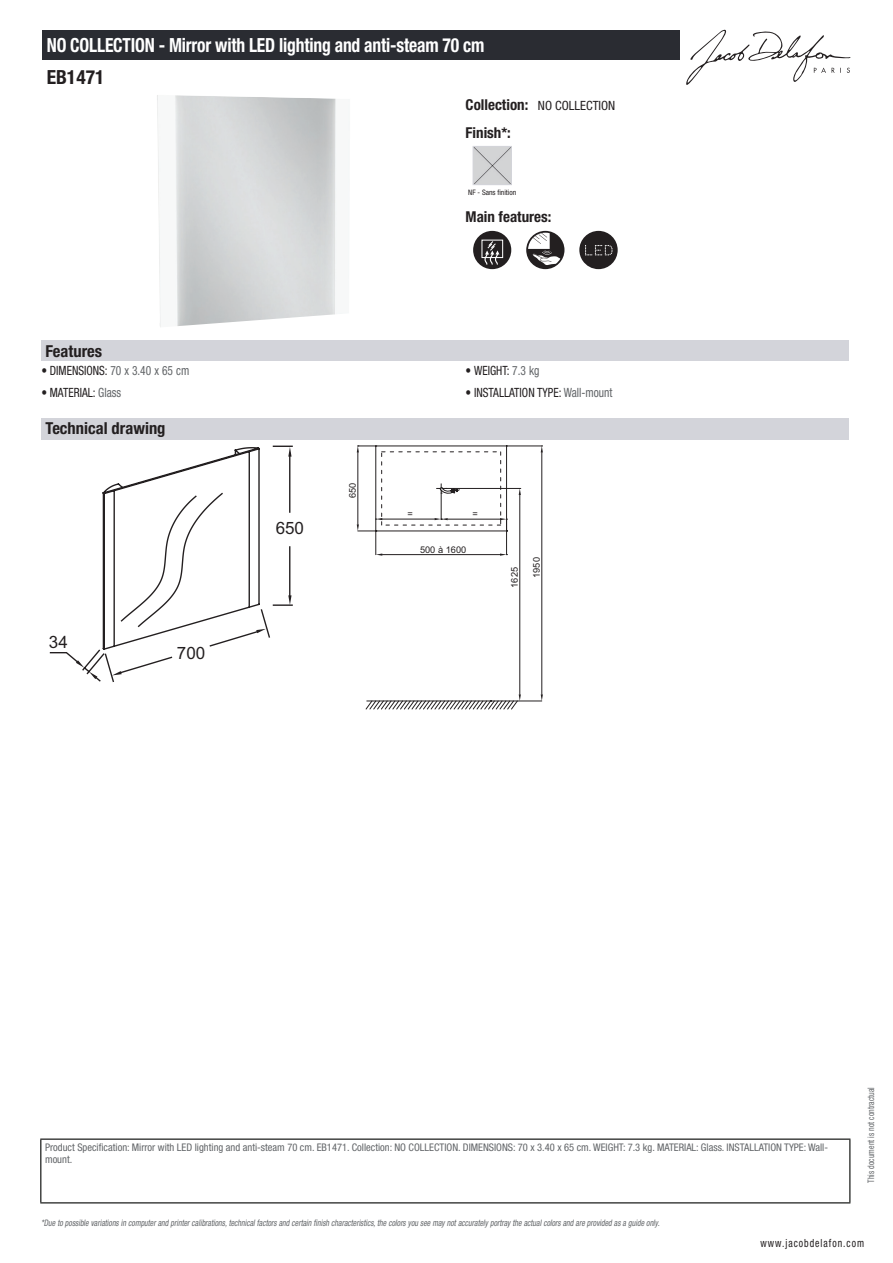
<style>
.page{position:relative;width:893px;height:1263px;background:#fff}
.page>*{position:absolute;margin:0;border:0;box-sizing:border-box;transform-origin:0 0}
.t1{font:700 condensed 19.5px "Helvetica Neue LT Std";letter-spacing:-.01em;color:#fff;scale:.9 1}
.t2{font:700 condensed 19.5px "Helvetica Neue LT Std";color:#231f20}
.t3{font:16.95px "Arial";color:#231f20}
.t4{font:700 condensed 16.5px "Helvetica Neue LT Std";color:#231f20}
.t5{font:700 condensed 15px "Helvetica Neue LT Std";color:#231f20}
.t6{font:condensed 12.75px "Helvetica Neue LT Std";color:#231f20;scale:.9 1}
.t7{font:condensed 12.75px "Helvetica Neue LT Std";color:#231f20}
.t8{font:condensed 11.25px "Helvetica Neue LT Std";letter-spacing:.1em;color:#231f20;scale:.87 1}
.t9{font:condensed 10.5px/12px "Helvetica Neue LT Std";color:#626568}
.t10{font:9.3px "Arial";color:#231f20}
.t11{font:italic condensed 9px "Helvetica Neue LT Std";color:#626568;scale:.87 1}
.t12{font:condensed 9px "Helvetica Neue LT Std";color:#626568;scale:.87 1}
.t13{font:condensed 7.5px "Helvetica Neue LT Std";color:#231f20}
.s1{font-weight:700;font-size:15px}
.s2{color:#626568}
</style>
<div class="page">
<svg style="left:686px;top:30px;width:164px;height:55px"></svg>
<img style="left:157px;top:95px;width:184px;height:232px">
<img style="left:475px;top:148px;width:35px;height:35px">
<div style="left:473px;top:146px;width:39px;height:39px;border:1px solid #d3d4da"></div>
<svg style="left:473px;top:231px;width:38px;height:38px"></svg>
<div style="left:481px;top:240px;width:22px;height:18px;border:1px solid #fff"></div>
<svg style="left:526px;top:231px;width:38px;height:38px"></svg>
<svg style="left:579px;top:231px;width:39px;height:38px"></svg>
<div style="left:41px;top:340px;width:808px;height:21px;background:#d3d4da"></div>
<div style="left:41px;top:418px;width:808px;height:21px;background:#d3d4da"></div>
<svg style="left:49px;top:446px;width:244px;height:236px"></svg>
<svg style="left:288px;top:595px;width:4px;height:10px"></svg>
<svg style="left:288px;top:447px;width:4px;height:10px"></svg>
<svg style="left:76px;top:660px;width:21px;height:19px"></svg>
<svg style="left:112px;top:629px;width:154px;height:46px"></svg>
<svg style="left:357px;top:446px;width:186px;height:263px"></svg>
<div style="left:43px;top:30px;width:637px;height:30px;background:#2a2c32"></div>
<hr style="left:40px;top:1138px;width:810px;height:2px;background:#040503">
<hr style="left:40px;top:1140px;width:1px;height:62px;background:#040503">
<hr style="left:849px;top:1140px;width:1px;height:62px;background:#040503">
<hr style="left:40px;top:1202px;width:810px;height:1px;background:#040503">
<h1 class="t1" style="left:47px;top:33px;width:488px">NO COLLECTION - Mirror with LED lighting and anti-steam 70 cm</h1>
<h1 class="t2" style="left:47px;top:65px;width:59px">EB1471</h1>
<h3 class="t7" style="left:466px;top:98px;width:151px"><span class="s1">Collection:</span> NO COLLECTION</h3>
<h3 class="t5" style="left:466px;top:123px;width:47px">Finish*:</h3>
<p class="t13" style="left:468px;top:188px;width:49px">NF - Sans finition</p>
<h3 class="t5" style="left:466px;top:208px;width:87px">Main features:</h3>
<h3 class="t4" style="left:46px;top:341px;width:58px">Features</h3>
<h3 class="t6" style="left:41px;top:363px;width:166px">• DIMENSIONS: <span class="s2">70 x 3.40 x 65 cm</span></h3>
<h3 class="t6" style="left:466px;top:363px;width:83px">• WEIGHT: <span class="s2">7.3 kg</span></h3>
<h3 class="t6" style="left:41px;top:385px;width:90px">• MATERIAL: <span class="s2">Glass</span></h3>
<h3 class="t6" style="left:466px;top:385px;width:165px">• INSTALLATION TYPE: <span class="s2">Wall-mount</span></h3>
<h3 class="t4" style="left:46px;top:419px;width:121px">Technical drawing</h3>
<h2 class="t3" style="left:49px;top:631px;width:20px">34</h2>
<h2 class="t3" style="left:177px;top:642px;width:30px">700</h2>
<h2 class="t3" style="left:276px;top:517px;width:30px">650</h2>
<p class="t10" style="left:346px;top:498px;width:17px;rotate:-90deg">650</p>
<p class="t10" style="left:407px;top:507px;width:7px">=</p>
<p class="t10" style="left:472px;top:507px;width:7px">=</p>
<p class="t10" style="left:420px;top:543px;width:48px">500 à 1600</p>
<p class="t10" style="left:508px;top:588px;width:22px;rotate:-90deg">1625</p>
<p class="t10" style="left:530px;top:578px;width:22px;rotate:-90deg">1950</p>
<p class="t9" style="left:45px;top:1141px;width:784px">Product Specification: Mirror with LED lighting and anti-steam 70 cm. EB1471. Collection: NO COLLECTION. DIMENSIONS: 70 x 3.40 x 65 cm. WEIGHT: 7.3 kg. MATERIAL: Glass. INSTALLATION TYPE: Wall&shy;mount.</p>
<p class="t11" style="left:41px;top:1217px;width:714px">*Due to possible variationsin computerand printercalibrations,technicalfactorsand certain finish characteristics,the colorsyou see maynotaccuratelyportraythe actualcolorsand are provided asa guide only.</p>
<p class="t12" style="left:866px;top:1183px;width:111px;rotate:-90deg">This document is not contractual</p>
<p class="t8" style="left:760px;top:1237px;width:121px">www.jacobdelafon.com</p>
</div>
